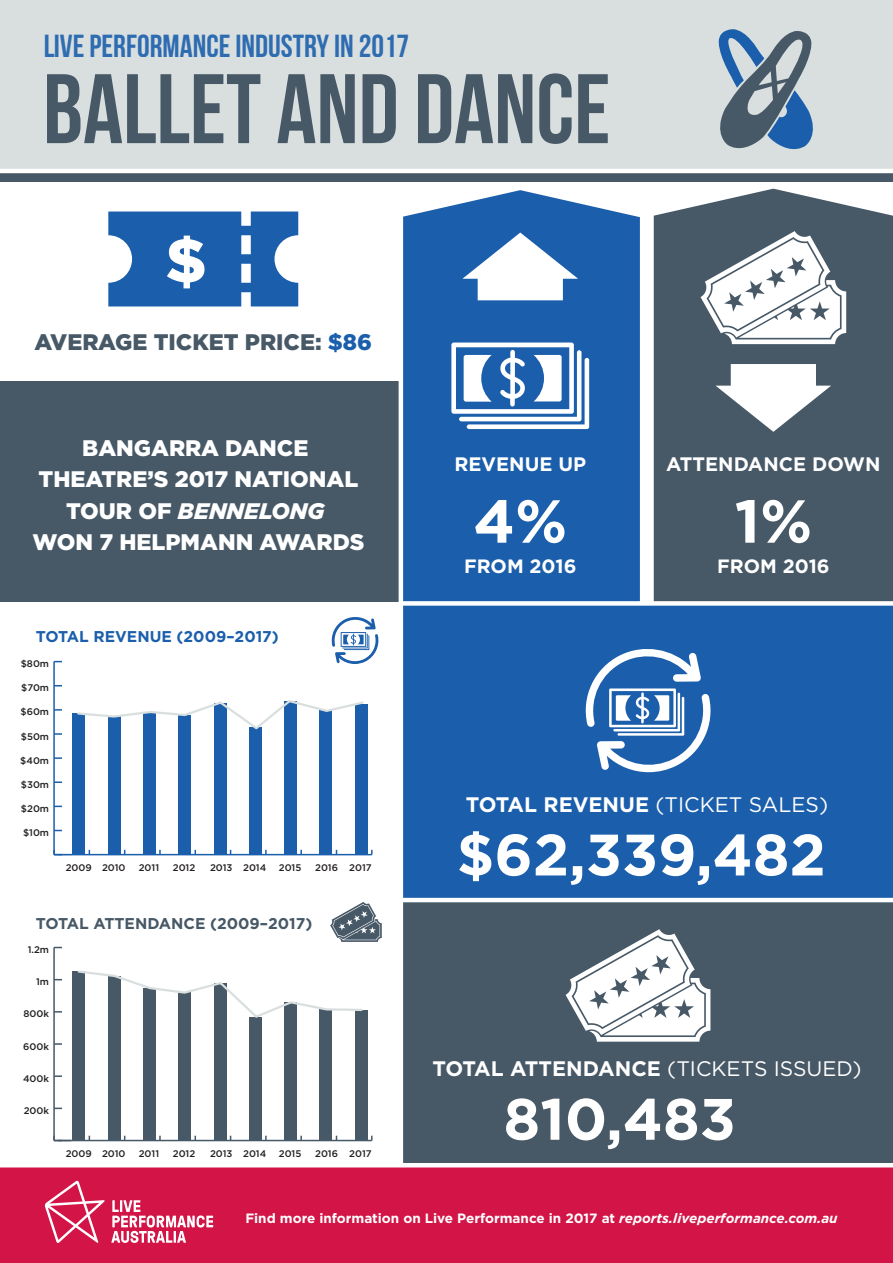
<style>
.page{position:relative;width:893px;height:1263px;background:#fff}
.page>*{position:absolute;margin:0;border:0;box-sizing:border-box;transform-origin:0 0}
.t1{font:98.4px "Bebas Neue";color:#475866}
.t2{font:900 61.65px "Gotham";color:#fff}
.t3{font:700 60.6px "Gotham";color:#fff}
.t4{font:700 58.35px "Gotham";color:#fff}
.t5{font:31.95px "Bebas Neue";color:#1b5fac}
.t6{font:900 22.5px/31.5px "Gotham";color:#fff;text-align:center}
.t7{font:900 22.5px "Gotham";color:#475866}
.t8{font:700 21px "Gotham";color:#fff}
.t9{font:21px "Gotham";color:#fff}
.t10{font:700 19.5px "Gotham";color:#fff}
.t11{font:700 19.35px "Gotham";color:#fff}
.t12{font:700 15.6px "Gotham";color:#475866}
.t13{font:700 15.6px "Gotham";color:#1b5fac}
.t14{font:700 13.5px "Gotham";color:#fff}
.t15{font:500 9.6px "Gotham";color:#231f20}
.s1{color:#1b5fac}
.s2{font-style:italic}
.s3{font-weight:700}
.s4{font-weight:400}
</style>
<div class="page">
<div style="left:0;top:382px;width:401px;height:220px;background:#475866"></div>
<div style="left:0;top:1165px;width:893px;height:98px;background:#d21446"></div>
<svg style="left:45px;top:1181px;width:168px;height:62px"></svg>
<div style="left:0;top:0;width:893px;height:172px;background:#d9dfdf"></div>
<div style="left:654px;top:189px;width:239px;height:412px;background:#475866"></div>
<div style="left:403px;top:190px;width:237px;height:411px;background:#1b5fac"></div>
<div style="left:401px;top:603px;width:492px;height:297px;background:#1b5fac"></div>
<div style="left:401px;top:900px;width:492px;height:265px;background:#475866"></div>
<div style="left:0;top:171px;width:893px;height:10px;background:#475866"></div>
<svg style="left:585px;top:649px;width:126px;height:123px"></svg>
<hr style="left:0;top:1163px;width:893px;height:4px;background:#fff">
<hr style="left:401px;top:898px;width:492px;height:4px;background:#fff">
<div style="left:401px;top:601px;width:492px;height:5px;background:#fff"></div>
<hr style="left:0;top:169px;width:893px;height:4px;background:#fff">
<hr style="left:399px;top:189px;width:4px;height:976px;background:#fff">
<svg style="left:566px;top:929px;width:144px;height:113px"></svg>
<svg style="left:451px;top:343px;width:138px;height:86px"></svg>
<svg style="left:700px;top:231px;width:146px;height:113px"></svg>
<svg style="left:715px;top:364px;width:116px;height:68px"></svg>
<svg style="left:462px;top:233px;width:116px;height:67px"></svg>
<svg style="left:331px;top:617px;width:48px;height:47px"></svg>
<svg style="left:330px;top:902px;width:52px;height:40px"></svg>
<svg style="left:718px;top:29px;width:95px;height:121px"></svg>
<hr style="left:54px;top:854px;width:318px;height:1px;background:#1b5fac">
<hr style="left:53px;top:662px;width:2px;height:193px;background:#1b5fac">
<svg style="left:54px;top:781px;width:8px;height:2px"></svg>
<svg style="left:54px;top:757px;width:8px;height:2px"></svg>
<svg style="left:54px;top:733px;width:8px;height:2px"></svg>
<svg style="left:54px;top:709px;width:8px;height:2px"></svg>
<div style="left:72px;top:713px;width:13px;height:142px;background:#1b5fac"></div>
<div style="left:108px;top:716px;width:12px;height:139px;background:#1b5fac"></div>
<div style="left:143px;top:712px;width:13px;height:143px;background:#1b5fac"></div>
<div style="left:178px;top:715px;width:13px;height:140px;background:#1b5fac"></div>
<div style="left:214px;top:703px;width:12px;height:152px;background:#1b5fac"></div>
<div style="left:249px;top:727px;width:13px;height:128px;background:#1b5fac"></div>
<div style="left:284px;top:701px;width:13px;height:154px;background:#1b5fac"></div>
<div style="left:320px;top:710px;width:12px;height:145px;background:#1b5fac"></div>
<div style="left:355px;top:704px;width:13px;height:151px;background:#1b5fac"></div>
<svg style="left:53px;top:850px;width:18px;height:5px"></svg>
<hr style="left:54px;top:1140px;width:318px;height:1px;background:#475866">
<hr style="left:53px;top:947px;width:2px;height:193px;background:#475866">
<svg style="left:54px;top:1107px;width:8px;height:2px"></svg>
<svg style="left:54px;top:1075px;width:8px;height:2px"></svg>
<svg style="left:55px;top:1043px;width:7px;height:2px"></svg>
<div style="left:72px;top:971px;width:13px;height:169px;background:#475866"></div>
<div style="left:108px;top:976px;width:12px;height:164px;background:#475866"></div>
<div style="left:143px;top:988px;width:13px;height:152px;background:#475866"></div>
<div style="left:178px;top:992px;width:13px;height:148px;background:#475866"></div>
<div style="left:214px;top:983px;width:12px;height:157px;background:#475866"></div>
<div style="left:249px;top:1017px;width:13px;height:123px;background:#475866"></div>
<div style="left:284px;top:1002px;width:13px;height:138px;background:#475866"></div>
<div style="left:320px;top:1009px;width:12px;height:131px;background:#475866"></div>
<div style="left:355px;top:1010px;width:13px;height:130px;background:#475866"></div>
<svg style="left:53px;top:1136px;width:18px;height:5px"></svg>
<svg style="left:77px;top:700px;width:287px;height:31px"></svg>
<svg style="left:77px;top:970px;width:286px;height:49px"></svg>
<svg style="left:108px;top:212px;width:190px;height:94px;background:#3974b7"></svg>
<h3 class="t5" style="left:43px;top:28px;width:368px">LIVE PERFORMANCE INDUSTRY IN 2017</h3>
<h1 class="t1" style="left:43px;top:55px;width:569px">BALLET AND DANCE</h1>
<h2 class="t2" style="left:165px;top:218px;width:43px">$</h2>
<h3 class="t7" style="left:35px;top:327px;width:339px">AVERAGE TICKET PRICE: <span class="s1">$86</span></h3>
<h3 class="t6" style="left:33px;top:432px;width:333px">BANGARRA DANCE<br>THEATRE’S 2017 NATIONAL<br>TOUR OF <span class="s2">BENNELONG<br></span>WON 7 HELPMANN AWARDS</h3>
<h3 class="t13" style="left:36px;top:626px;width:245px">TOTAL REVENUE (2009–2017)</h3>
<p class="t15" style="left:21px;top:657px;width:30px">$80m</p>
<p class="t15" style="left:21px;top:682px;width:29px">$70m</p>
<p class="t15" style="left:21px;top:706px;width:30px">$60m</p>
<p class="t15" style="left:21px;top:730px;width:30px">$50m</p>
<p class="t15" style="left:20px;top:754px;width:30px">$40m</p>
<p class="t15" style="left:21px;top:778px;width:30px">$30m</p>
<p class="t15" style="left:21px;top:802px;width:30px">$20m</p>
<p class="t15" style="left:23px;top:826px;width:28px">$10m</p>
<p class="t15" style="left:66px;top:862px;width:61px">2009 2010</p>
<p class="t15" style="left:139px;top:862px;width:22px">2011</p>
<p class="t15" style="left:173px;top:862px;width:24px">2012</p>
<p class="t15" style="left:210px;top:862px;width:58px">2013 2014</p>
<p class="t15" style="left:279px;top:862px;width:24px">2015</p>
<p class="t15" style="left:315px;top:862px;width:58px">2016 2017</p>
<h3 class="t12" style="left:36px;top:913px;width:278px">TOTAL ATTENDANCE (2009–2017)</h3>
<p class="t15" style="left:28px;top:943px;width:23px">1.2m</p>
<p class="t15" style="left:36px;top:975px;width:14px">1m</p>
<p class="t15" style="left:24px;top:1008px;width:27px">800k</p>
<p class="t15" style="left:23px;top:1040px;width:27px">600k</p>
<p class="t15" style="left:23px;top:1072px;width:28px">400k</p>
<p class="t15" style="left:24px;top:1104px;width:27px">200k</p>
<p class="t15" style="left:66px;top:1147px;width:61px">2009 2010</p>
<p class="t15" style="left:139px;top:1147px;width:22px">2011</p>
<p class="t15" style="left:173px;top:1147px;width:24px">2012</p>
<p class="t15" style="left:210px;top:1147px;width:58px">2013 2014</p>
<p class="t15" style="left:279px;top:1147px;width:24px">2015</p>
<p class="t15" style="left:315px;top:1147px;width:58px">2016 2017</p>
<h3 class="t10" style="left:454px;top:451px;width:133px">REVENUE UP</h3>
<h3 class="t3" style="left:473px;top:481px;width:95px">4%</h3>
<h3 class="t11" style="left:464px;top:553px;width:114px">FROM 2016</h3>
<h3 class="t10" style="left:666px;top:451px;width:216px">ATTENDANCE DOWN</h3>
<h3 class="t3" style="left:734px;top:481px;width:79px">1%</h3>
<h3 class="t11" style="left:717px;top:553px;width:114px">FROM 2016</h3>
<h3 class="t9" style="left:466px;top:791px;width:364px"><span class="s3">TOTAL REVENUE</span> (TICKET SALES)</h3>
<h3 class="t4" style="left:457px;top:816px;width:371px">$62,339,482</h3>
<h3 class="t8" style="left:432px;top:1054px;width:431px">TOTAL ATTENDANCE <span class="s4">(TICKETS ISSUED)</span></h3>
<h3 class="t4" style="left:503px;top:1080px;width:234px">810,483</h3>
<h3 class="t14" style="left:245px;top:1209px;width:594px">Find more information on Live Performance in 2017 at <span class="s2">reports.liveperformance.com.au</span></h3>
</div>
